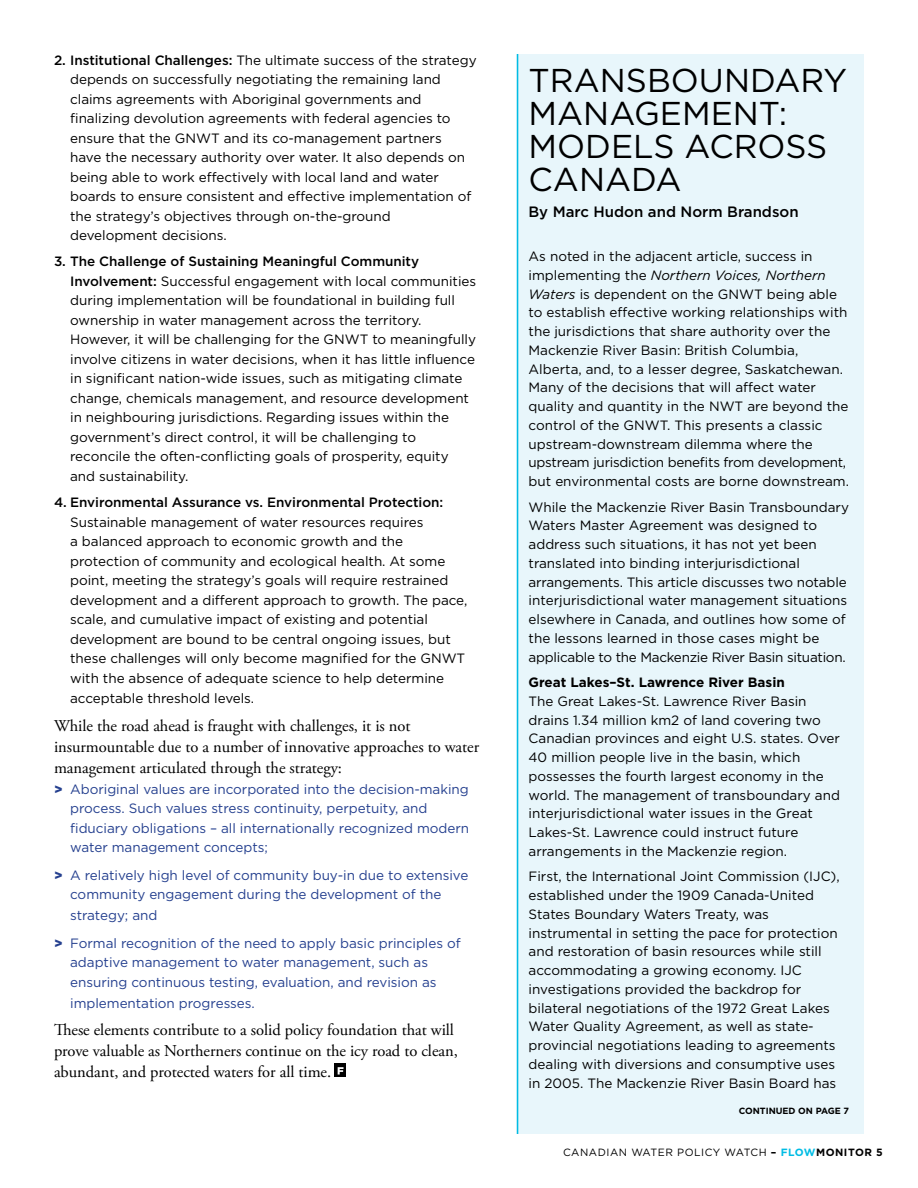
<style>
.page{position:relative;width:918px;height:1188px;background:#fff}
.page>*{position:absolute;margin:0;border:0;box-sizing:border-box;transform-origin:0 0}
.t1{font:33px/33px "Gotham";color:#000}
.t2{font:16.5px/20.9px "Adobe Garamond Pro";letter-spacing:-.005em;color:#000}
.t3{font:500 15px "Gotham";color:#000}
.t4{font:13.5px/18.8px "Gotham";letter-spacing:-.005em;color:#000}
.t5{font:13.5px/19.5px "Gotham";letter-spacing:-.005em;color:#25408f}
.t6{font:500 13.5px "Gotham";letter-spacing:-.005em;color:#000}
.t7{font:700 13.5px "Gotham";color:#000}
.t8{font:10.5px "Gotham";letter-spacing:.005em;color:#000}
.t9{font:700 10.5px "Gotham";letter-spacing:.05em;color:#000}
.t10{font:700 9px "Gotham";letter-spacing:-.005em;color:#000}
.s1{font-weight:500}
.s2{font-weight:900}
.s3{font-style:italic}
.s4{color:#00bce4}
</style>
<div class="page">
<div style="left:517px;top:54px;width:347px;height:1080px;background:#e8f6fb"></div>
<div style="left:334px;top:1064px;width:12px;height:13px;background:#000"></div>
<svg style="left:338px;top:1067px;width:6px;height:8px"></svg>
<hr style="left:517px;top:54px;width:1px;height:1080px;background:#00bce4">
<p class="t4" style="left:70px;top:50px;width:408px;line-height:19.5px;text-indent:-16px"><span class="s1">2. Institutional Challenges:</span> The ultimate success of the strategy depends on successfully negotiating the remaining land claims agreements with Aboriginal governments and finalizing devolution agreements with federal agencies to ensure that the GNWT and its co-management partners<br>have the necessary authority over water. It also depends on being able to work effectively with local land and water boards to ensure consistent and effective implementation of the strategy’s objectives through on-the-ground development decisions.</p>
<p class="t4" style="left:70px;top:252px;width:407px;line-height:19.5px;text-indent:-16px"><span class="s1">3. The Challenge of Sustaining Meaningful Community Involvement:</span> Successful engagement with local communities during implementation will be foundational in building full ownership in water management across the territory.<br>However, it will be challenging for the GNWT to meaningfully involve citizens in water decisions, when it has little influence in significant nation-wide issues, such as mitigating climate change, chemicals management, and resource development in neighbouring jurisdictions. Regarding issues within the government’s direct control, it will be challenging to reconcile the often-conflicting goals of prosperity, equity and sustainability.</p>
<p class="t6" style="left:54px;top:494px;width:391px">4. Environmental Assurance vs. Environmental Protection:</p>
<p class="t4" style="left:70px;top:512px;width:399px;line-height:19.5px">Sustainable management of water resources requires<br>a balanced approach to economic growth and the protection of community and ecological health. At some point, meeting the strategy’s goals will require restrained development and a different approach to growth. The pace, scale, and cumulative impact of existing and potential development are bound to be central ongoing issues, but these challenges will only become magnified for the GNWT with the absence of adequate science to help determine</p>
<p class="t4" style="left:70px;top:689px;width:186px">acceptable threshold levels.</p>
<p class="t2" style="left:54px;top:716px;width:427px">While the road ahead is fraught with challenges, it is not insurmountable due to a number of innovative approaches to water management articulated through the strategy:</p>
<p class="t5" style="left:70px;top:779px;width:400px;text-indent:-16px"><span class="s2">&gt;</span> Aboriginal values are incorporated into the decision-making process. Such values stress continuity, perpetuity, and fiduciary obligations – all internationally recognized modern water management concepts;</p>
<p class="t5" style="left:70px;top:865px;width:400px;text-indent:-16px"><span class="s2">&gt;</span> A relatively high level of community buy-in due to extensive community engagement during the development of the</p>
<p class="t5" style="left:54px;top:901px;width:408px;line-height:27.6px;text-indent:16px">strategy; and<br><span class="s2">&gt;</span> Formal recognition of the need to apply basic principles of</p>
<p class="t5" style="left:70px;top:953px;width:368px">adaptive management to water management, such as ensuring continuous testing, evaluation, and revision as</p>
<p class="t5" style="left:70px;top:993px;width:186px">implementation progresses.</p>
<p class="t2" style="left:54px;top:1020px;width:405px">These elements contribute to a solid policy foundation that will prove valuable as Northerners continue on the icy road to clean, abundant, and protected waters for all time.</p>
<h1 class="t1" style="left:529px;top:64px;width:55px">Transboundary<br>Management</h1>
<h1 class="t1" style="left:779px;top:97px;width:10px">:</h1>
<h1 class="t1" style="left:529px;top:130px;width:53px">Models</h1>
<h1 class="t1" style="left:685px;top:130px;width:49px">Across</h1>
<h1 class="t1" style="left:529px;top:163px;width:51px">Canada</h1>
<p class="t3" style="left:529px;top:202px;width:272px">By Marc Hudon and Norm Brandson</p>
<p class="t4" style="left:529px;top:247px;width:322px">As noted in the adjacent article, success in implementing the <span class="s3">Northern Voices, Northern Waters</span> is dependent on the GNWT being able to establish effective working relationships with the jurisdictions that share authority over the Mackenzie River Basin: British Columbia, Alberta, and, to a lesser degree, Saskatchewan.<br>Many of the decisions that will affect water quality and quantity in the NWT are beyond the control of the GNWT. This presents a classic upstream-downstream dilemma where the upstream jurisdiction benefits from development, but environmental costs are borne downstream.</p>
<p class="t4" style="left:529px;top:497px;width:322px">While the Mackenzie River Basin Transboundary Waters Master Agreement was designed to address such situations, it has not yet been translated into binding interjurisdictional arrangements. This article discusses two notable interjurisdictional water management situations elsewhere in Canada, and outlines how some of the lessons learned in those cases might be applicable to the Mackenzie River Basin situation.</p>
<p class="t7" style="left:529px;top:673px;width:258px">Great Lakes–St. Lawrence River Basin</p>
<p class="t4" style="left:529px;top:691px;width:313px">The Great Lakes-St. Lawrence River Basin drains 1.34 million km2 of land covering two Canadian provinces and eight U.S. states. Over 40 million people live in the basin, which possesses the fourth largest economy in the world. The management of transboundary and interjurisdictional water issues in the Great Lakes-St. Lawrence could instruct future arrangements in the Mackenzie region.</p>
<p class="t4" style="left:529px;top:867px;width:313px">First, the International Joint Commission (IJC), established under the 1909 Canada-United States Boundary Waters Treaty, was instrumental in setting the pace for protection and restoration of basin resources while still accommodating a growing economy. IJC investigations provided the backdrop for bilateral negotiations of the 1972 Great Lakes Water Quality Agreement, as well as state&shy;provincial negotiations leading to agreements dealing with diversions and consumptive uses in 2005. The Mackenzie River Basin Board has</p>
<p class="t10" style="left:739px;top:1105px;width:112px">CONTINUED ON PAGE 7</p>
<p class="t8" style="left:563px;top:1145px;width:18px">Canadian</p>
<p class="t8" style="left:631px;top:1145px;width:20px">Water</p>
<p class="t8" style="left:677px;top:1145px;width:16px">Policy</p>
<p class="t8" style="left:725px;top:1145px;width:20px">Watch</p>
<p class="t9" style="left:771px;top:1145px;width:113px">– <span class="s4">FLOW</span>MONITOR 5</p>
</div>
